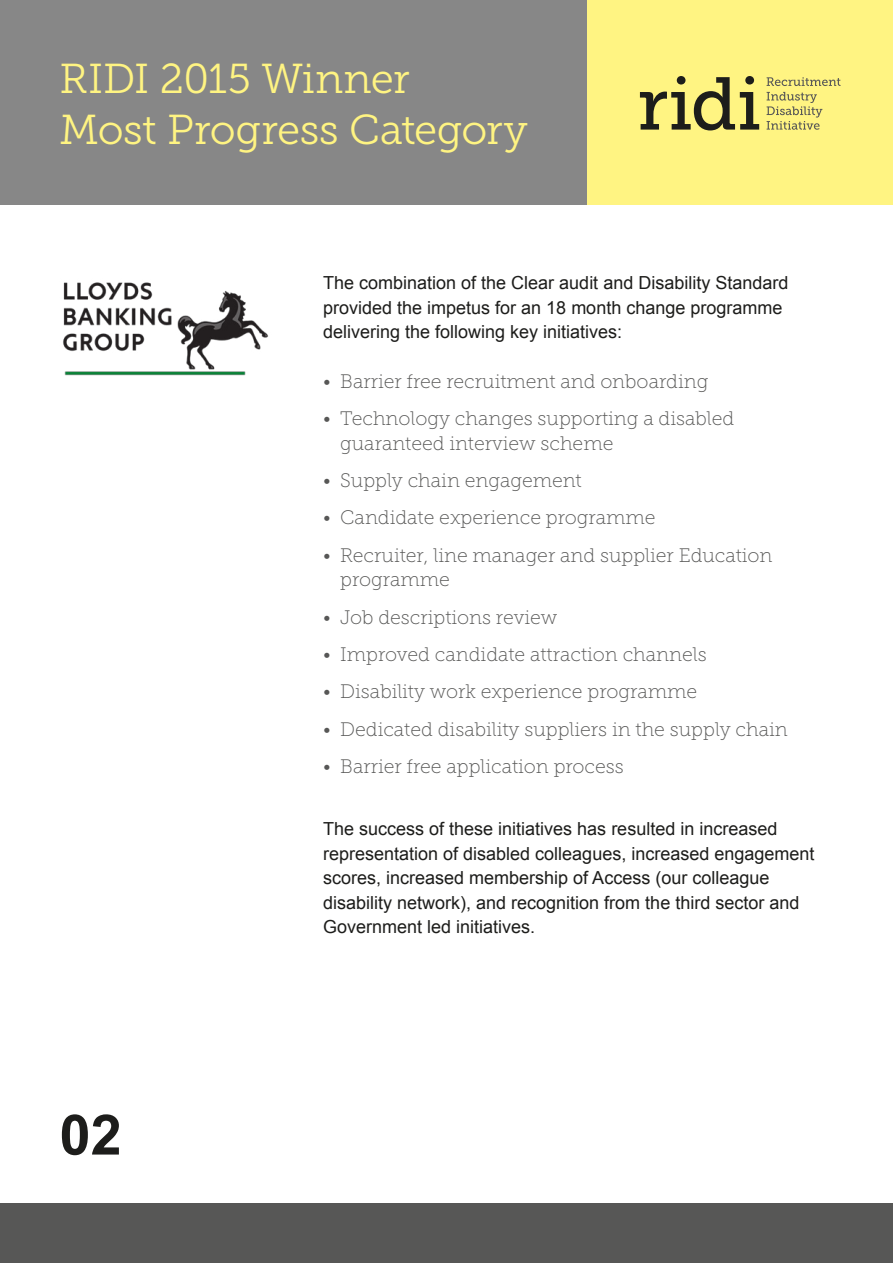
<style>
.page{position:relative;width:893px;height:1263px;background:#fff}
.page>*{position:absolute;margin:0;border:0;box-sizing:border-box;transform-origin:0 0}
.t1{font:700 55.95px "Arial";color:#1d1d1b}
.t2{font:41.7px/51px "Museo Slab 300";letter-spacing:-.01em;color:#fff482}
.t3{font:19.5px/24.6px "Museo Slab 100";color:#575756}
.t4{font:18px/24.6px "Arial";color:#1d1d1b}
</style>
<div class="page">
<div style="left:0;top:1203px;width:893px;height:60px;background:#575756"></div>
<div style="left:0;top:0;width:893px;height:205px;background:#878787"></div>
<div style="left:587px;top:0;width:306px;height:205px;background:#fff482"></div>
<svg style="left:640px;top:76px;width:119px;height:54px"></svg>
<svg style="left:767px;top:77px;width:73px;height:9px"></svg>
<svg style="left:767px;top:92px;width:55px;height:38px"></svg>
<img style="left:63px;top:282px;width:205px;height:94px">
<p class="t2" style="left:60px;top:54px;width:470px">RIDI 2015 Winner<br>Most Progress Category</p>
<p class="t4" style="left:323px;top:271px;width:467px">The combination of the Clear audit and Disability Standard provided the impetus for an 18 month change programme delivering the following key initiatives:</p>
<p class="t3" style="left:323px;top:369px;width:387px">• Barrier free recruitment and onboarding</p>
<p class="t3" style="left:340px;top:406px;width:396px;text-indent:-17px">• Technology changes supporting a disabled guaranteed interview scheme</p>
<p class="t3" style="left:323px;top:468px;width:260px">• Supply chain engagement</p>
<p class="t3" style="left:323px;top:505px;width:334px">• Candidate experience programme</p>
<p class="t3" style="left:340px;top:543px;width:434px;text-indent:-17px">• Recruiter, line manager and supplier Education programme</p>
<p class="t3" style="left:323px;top:605px;width:236px">• Job descriptions review</p>
<p class="t3" style="left:323px;top:642px;width:385px">• Improved candidate attraction channels</p>
<p class="t3" style="left:323px;top:679px;width:375px">• Disability work experience programme</p>
<p class="t3" style="left:323px;top:717px;width:466px">• Dedicated disability suppliers in the supply chain</p>
<p class="t3" style="left:323px;top:754px;width:302px">• Barrier free application process</p>
<p class="t1" style="left:60px;top:1097px;width:64px">02</p>
<p class="t4" style="left:323px;top:816px;width:493px">The success of these initiatives has resulted in increased representation of disabled colleagues, increased engagement scores, increased membership of Access (our colleague disability network), and recognition from the third sector and Government led initiatives.</p>
</div>
